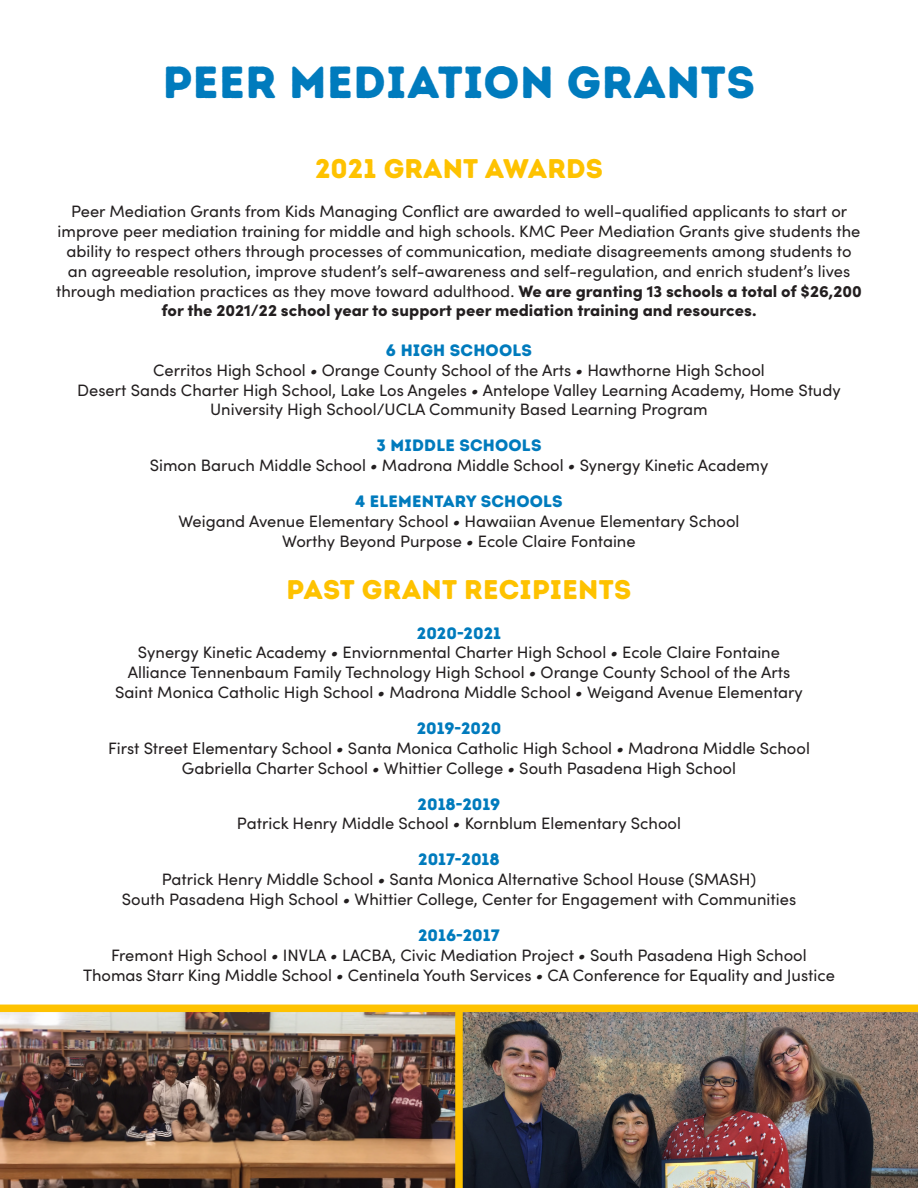
<style>
.page{position:relative;width:918px;height:1188px;background:#fff}
.page>*{position:absolute;margin:0;border:0;box-sizing:border-box;transform-origin:0 0}
.t1{font:45px "Intro Rust Base";letter-spacing:.01em;color:#007bbd}
.t2{font:27px "Intro Rust Base";color:#fec200}
.t3{font:16.5px/19.8px "Sofia Pro";color:#231f20;text-align:center}
.t4{font:16.5px "Intro Rust Base";color:#007bbd}
.s1{font-weight:900}
.s2{font-style:italic}
</style>
<div class="page">
<img style="left:0;top:1012px;width:455px;height:176px">
<img style="left:463px;top:1012px;width:455px;height:176px">
<div style="left:0;top:1005px;width:918px;height:7px;background:#fec200"></div>
<div style="left:455px;top:1008px;width:8px;height:180px;background:#fec200"></div>
<p class="t1" style="left:163px;top:54px;width:594px">PEER MEDIATION GRANTS</p>
<p class="t2" style="left:315px;top:151px;width:289px">2021 GRANT AWARDS</p>
<p class="t3" style="left:56px;top:201px;width:807px">Peer Mediation Grants from Kids Managing Conflict are awarded to well-qualified applicants to start or improve peer mediation training for middle and high schools. KMC Peer Mediation Grants give students the ability to respect others through processes of communication, mediate disagreements among students to an agreeable resolution, improve student’s self-awareness and self-regulation, and enrich student’s lives through mediation practices as they move toward adulthood. <span class="s1">We are granting 13 schools a total of $26,200 for the 2021/22 school year to support peer mediation training and resources.</span></p>
<p class="t4" style="left:386px;top:340px;width:148px">6 HIGH SCHOOLS</p>
<p class="t3" style="left:153px;top:359px;width:613px">Cerritos High School <span class="s2">•</span> Orange County School of the Arts <span class="s2">•</span> Hawthorne High School</p>
<p class="t3" style="left:77px;top:379px;width:765px">Desert Sands Charter High School, Lake Los Angeles <span class="s2">•</span> Antelope Valley Learning Academy, Home Study</p>
<p class="t3" style="left:210px;top:399px;width:499px">University High School/UCLA Community Based Learning Program</p>
<p class="t4" style="left:376px;top:435px;width:167px">3 MIDDLE SCHOOLS</p>
<p class="t3" style="left:150px;top:455px;width:620px">Simon Baruch Middle School <span class="s2">•</span> Madrona Middle School <span class="s2">•</span> Synergy Kinetic Academy</p>
<p class="t4" style="left:355px;top:491px;width:209px">4 ELEMENTARY SCHOOLS</p>
<p class="t3" style="left:178px;top:510px;width:563px">Weigand Avenue Elementary School <span class="s2">•</span> Hawaiian Avenue Elementary School</p>
<p class="t3" style="left:282px;top:530px;width:355px">Worthy Beyond Purpose <span class="s2">•</span> Ecole Claire Fontaine</p>
<p class="t2" style="left:287px;top:572px;width:346px">PAST GRANT RECIPIENTS</p>
<p class="t4" style="left:417px;top:622px;width:86px">2020-2021</p>
<p class="t3" style="left:138px;top:642px;width:644px">Synergy Kinetic Academy <span class="s2">•</span> Enviornmental Charter High School <span class="s2">•</span> Ecole Claire Fontaine</p>
<p class="t3" style="left:128px;top:662px;width:664px">Alliance Tennenbaum Family Technology High School <span class="s2">•</span> Orange County School of the Arts</p>
<p class="t3" style="left:115px;top:681px;width:689px">Saint Monica Catholic High School <span class="s2">•</span> Madrona Middle School <span class="s2">•</span> Weigand Avenue Elementary</p>
<p class="t4" style="left:417px;top:718px;width:86px">2019-2020</p>
<p class="t3" style="left:108px;top:737px;width:703px">First Street Elementary School <span class="s2">•</span> Santa Monica Catholic High School <span class="s2">•</span> Madrona Middle School</p>
<p class="t3" style="left:182px;top:757px;width:556px">Gabriella Charter School <span class="s2">•</span> Whittier College <span class="s2">•</span> South Pasadena High School</p>
<p class="t4" style="left:418px;top:793px;width:84px">2018-2019</p>
<p class="t3" style="left:237px;top:813px;width:446px">Patrick Henry Middle School <span class="s2">•</span> Kornblum Elementary School</p>
<p class="t4" style="left:418px;top:849px;width:83px">2017-2018</p>
<p class="t3" style="left:162px;top:869px;width:596px">Patrick Henry Middle School <span class="s2">•</span> Santa Monica Alternative School House (SMASH)</p>
<p class="t3" style="left:122px;top:888px;width:676px">South Pasadena High School <span class="s2">•</span> Whittier College, Center for Engagement with Communities</p>
<p class="t4" style="left:418px;top:925px;width:83px">2016-2017</p>
<p class="t3" style="left:111px;top:944px;width:697px">Fremont High School <span class="s2">•</span> INVLA <span class="s2">•</span> LACBA, Civic Mediation Project <span class="s2">•</span> South Pasadena High School</p>
<p class="t3" style="left:83px;top:964px;width:753px">Thomas Starr King Middle School <span class="s2">•</span> Centinela Youth Services <span class="s2">•</span> CA Conference for Equality and Justice</p>
</div>
